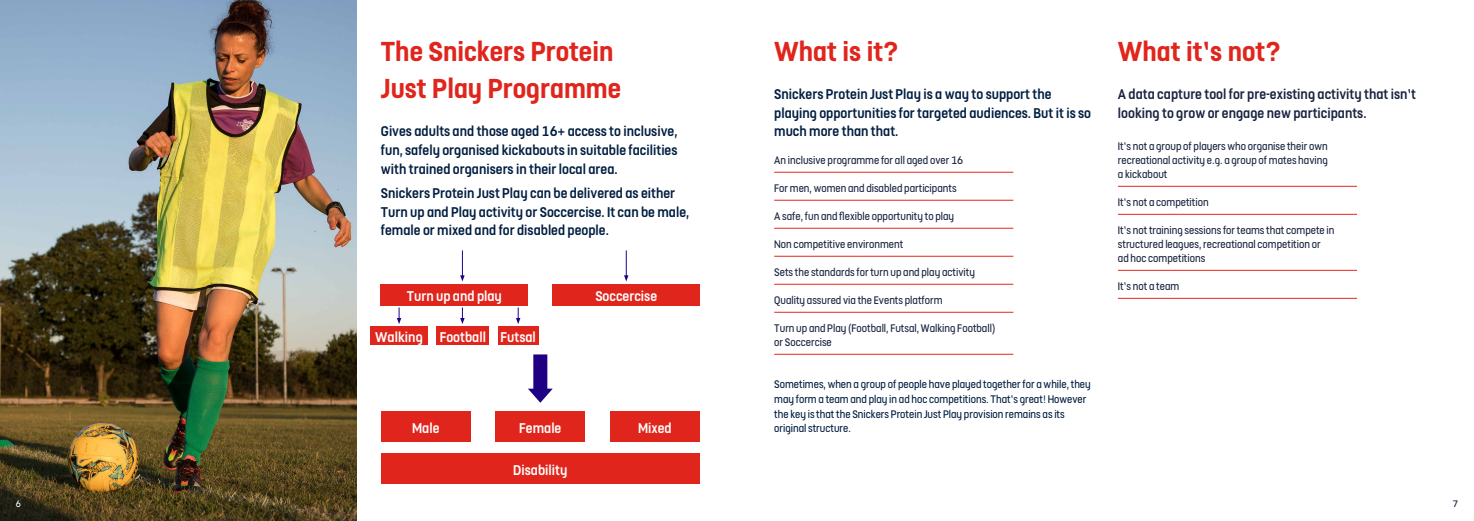
<style>
.page{position:relative;width:1474px;height:521px;background:#fff}
.page>*{position:absolute;margin:0;border:0;box-sizing:border-box;transform-origin:0 0}
.t1{font:700 30.62px/36.8px "FS Dillon";color:#e0261c}
.t2{font:500 15.75px/18.9px "FS Dillon";color:#011e41}
.t3{font:500 15.75px/18.9px "FS Dillon";color:#18233e}
.t4{font:500 15.75px "FS Dillon";color:#fff}
.t5{font:12.25px/14px "FS Dillon";color:#18233e}
.t6{font:12.25px/14.7px "FS Dillon";color:#011e41}
.t7{font:10.5px "FS Dillon";color:#fff}
.t8{font:10.5px "FS Dillon";color:#011e41}
</style>
<div class="page">
<img style="left:0;top:0;width:356px;height:521px">
<hr style="left:774px;top:172px;width:239px;height:1px;background:#e2271d">
<hr style="left:774px;top:200px;width:239px;height:1px;background:#e2271d">
<hr style="left:774px;top:228px;width:239px;height:1px;background:#e2271d">
<hr style="left:774px;top:256px;width:239px;height:1px;background:#e2271d">
<hr style="left:774px;top:284px;width:239px;height:1px;background:#e2271d">
<hr style="left:774px;top:312px;width:239px;height:1px;background:#e2271d">
<hr style="left:774px;top:354px;width:239px;height:1px;background:#e2271d">
<hr style="left:1117px;top:186px;width:239px;height:1px;background:#e2271d">
<hr style="left:1117px;top:214px;width:239px;height:1px;background:#e2271d">
<hr style="left:1117px;top:270px;width:239px;height:1px;background:#e2271d">
<hr style="left:1117px;top:298px;width:239px;height:1px;background:#e2271d">
<div style="left:381px;top:284px;width:147px;height:22px;background:#e0261c"></div>
<div style="left:370px;top:326px;width:58px;height:18px;background:#e0261c"></div>
<div style="left:381px;top:411px;width:89px;height:31px;background:#e0261c"></div>
<div style="left:381px;top:454px;width:318px;height:30px;background:#e0261c"></div>
<div style="left:552px;top:284px;width:147px;height:22px;background:#e0261c"></div>
<div style="left:436px;top:326px;width:53px;height:18px;background:#e0261c"></div>
<div style="left:498px;top:326px;width:40px;height:18px;background:#e0261c"></div>
<div style="left:495px;top:411px;width:90px;height:31px;background:#e0261c"></div>
<div style="left:610px;top:411px;width:89px;height:31px;background:#e0261c"></div>
<svg style="left:460px;top:250px;width:4px;height:31px"></svg>
<svg style="left:397px;top:307px;width:4px;height:17px"></svg>
<svg style="left:516px;top:307px;width:4px;height:17px"></svg>
<svg style="left:624px;top:250px;width:4px;height:31px"></svg>
<svg style="left:528px;top:354px;width:24px;height:49px"></svg>
<svg style="left:460px;top:307px;width:4px;height:17px"></svg>
<h1 class="t1" style="left:381px;top:31px;width:242px">The Snickers Protein<br>Just Play Programme</h1>
<p class="t2" style="left:381px;top:120px;width:298px;text-align:justify">Gives adults and those aged 16+ access to inclusive, fun, safely organised kickabouts in suitable facilities with trained organisers in their local area.</p>
<p class="t2" style="left:381px;top:182px;width:310px">Snickers Protein Just Play can be delivered as either<br>Turn up and Play activity or Soccercise. It can be male, female or mixed and for disabled people.</p>
<p class="t4" style="left:407px;top:285px;width:97px">Turn up and play</p>
<p class="t4" style="left:375px;top:325px;width:49px">Walking</p>
<p class="t4" style="left:439px;top:325px;width:98px">Football Futsal</p>
<p class="t4" style="left:595px;top:285px;width:63px">Soccercise</p>
<p class="t4" style="left:412px;top:417px;width:29px">Male</p>
<p class="t4" style="left:519px;top:417px;width:44px">Female</p>
<p class="t4" style="left:638px;top:417px;width:35px">Mixed</p>
<p class="t4" style="left:513px;top:459px;width:56px">Disability</p>
<h1 class="t1" style="left:774px;top:31px;width:127px">What is it?</h1>
<h1 class="t1" style="left:1117px;top:31px;width:165px">What it’s not?</h1>
<p class="t2" style="left:774px;top:83px;width:318px">Snickers Protein Just Play is a way to support the playing opportunities for targeted audiences. But it is so much more than that.</p>
<p class="t3" style="left:1117px;top:83px;width:299px">A data capture tool for pre-existing activity that isn’t looking to grow or engage new participants.</p>
<p class="t5" style="left:774px;top:153px;width:191px">An inclusive programme for all aged over 16</p>
<p class="t5" style="left:774px;top:181px;width:184px">For men, women and disabled participants</p>
<p class="t5" style="left:774px;top:209px;width:181px">A safe, fun and flexible opportunity to play</p>
<p class="t5" style="left:774px;top:237px;width:130px">Non competitive environment</p>
<p class="t5" style="left:774px;top:265px;width:202px">Sets the standards for turn up and play activity</p>
<p class="t5" style="left:774px;top:293px;width:170px">Quality assured via the Events platform</p>
<p class="t5" style="left:774px;top:321px;width:223px">Turn up and Play (Football, Futsal, Walking Football) or Soccercise</p>
<p class="t6" style="left:774px;top:376px;width:318px">Sometimes, when a group of people have played together for a while, they may form a team and play in ad hoc competitions. That’s great! However the key is that the Snickers Protein Just Play provision remains as its original structure.</p>
<p class="t5" style="left:1117px;top:139px;width:211px;text-align:justify">It’s not a group of players who organise their own recreational activity e.g. a group of mates having a kickabout</p>
<p class="t5" style="left:1117px;top:195px;width:92px">It’s not a competition</p>
<p class="t5" style="left:1117px;top:223px;width:218px">It’s not training sessions for teams that compete in structured leagues, recreational competition or ad hoc competitions</p>
<p class="t5" style="left:1117px;top:279px;width:63px">It’s not a team</p>
<p class="t7" style="left:16px;top:496px;width:7px">6</p>
<p class="t8" style="left:1452px;top:496px;width:7px">7</p>
</div>
